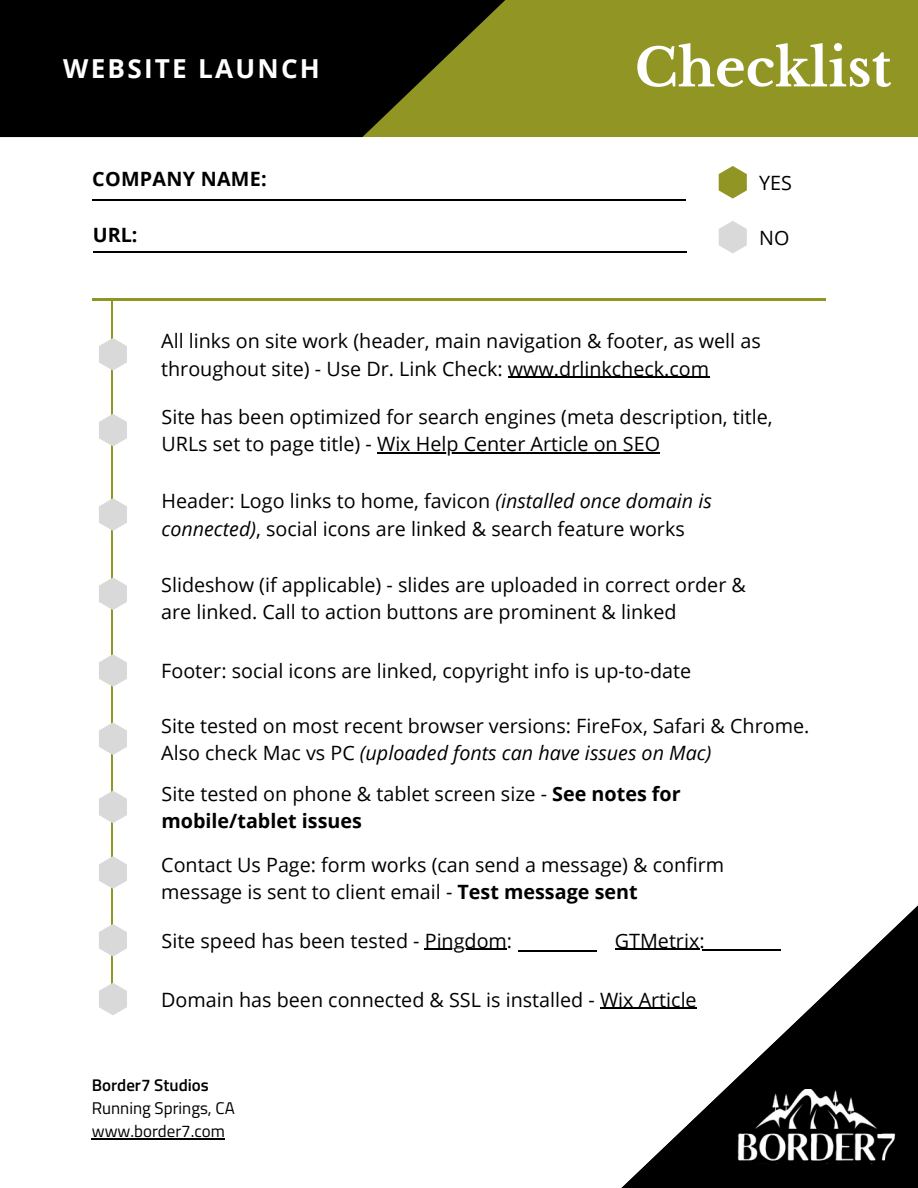
<style>
.page{position:relative;width:918px;height:1188px;background:#fff}
.page>*{position:absolute;margin:0;border:0;box-sizing:border-box;transform-origin:0 0}
.t1{font:700 52.2px "Libre Baskerville";color:#fff}
.t2{font:700 26.25px "Open Sans";letter-spacing:.085em;color:#fff}
.t3{font:19.8px/27.5px "Open Sans";color:#000}
.t4{font:700 19.8px "Open Sans";letter-spacing:.015em;color:#000}
.t5{font:16.95px "Titillium Web";color:#000}
.t6{font:600 16.95px "Titillium Web";color:#000}
.s1{font-style:italic}
.s2{font-weight:700}
</style>
<div class="page">
<div style="left:6px;top:0;width:912px;height:137px;background:#919524"></div>
<hr style="left:111px;top:300px;width:1px;height:705px;background:#919524">
<hr style="left:92px;top:299px;width:734px;height:2px;background:#919524">
<svg style="left:99px;top:338px;width:28px;height:33px"></svg>
<svg style="left:99px;top:414px;width:28px;height:32px"></svg>
<svg style="left:99px;top:498px;width:28px;height:33px"></svg>
<svg style="left:99px;top:577px;width:28px;height:33px"></svg>
<svg style="left:99px;top:654px;width:28px;height:33px"></svg>
<svg style="left:99px;top:722px;width:28px;height:33px"></svg>
<svg style="left:0;top:0;width:505px;height:137px;background:#141405"></svg>
<svg style="left:519px;top:905px;width:399px;height:283px"></svg>
<svg style="left:99px;top:791px;width:28px;height:32px"></svg>
<svg style="left:99px;top:856px;width:28px;height:33px"></svg>
<svg style="left:99px;top:924px;width:28px;height:33px"></svg>
<svg style="left:99px;top:983px;width:28px;height:32px"></svg>
<hr style="left:425px;top:949px;width:82px;height:1px;background:#000">
<hr style="left:615px;top:949px;width:84px;height:1px;background:#000">
<svg style="left:719px;top:166px;width:28px;height:33px"></svg>
<svg style="left:719px;top:221px;width:28px;height:32px"></svg>
<hr style="left:92px;top:199px;width:594px;height:2px;background:#000">
<hr style="left:93px;top:251px;width:594px;height:1px;background:#000">
<hr style="left:518px;top:951px;width:79px;height:1px;background:#000">
<hr style="left:702px;top:950px;width:79px;height:1px;background:#000">
<img style="left:728px;top:1089px;width:176px;height:75px">
<hr style="left:508px;top:377px;width:201px;height:1px;background:#000">
<hr style="left:377px;top:453px;width:283px;height:1px;background:#000">
<hr style="left:92px;top:1138px;width:133px;height:1px;background:#000">
<hr style="left:600px;top:1008px;width:97px;height:1px;background:#000">
<p class="t2" style="left:63px;top:50px;width:258px">WEBSITE LAUNCH</p>
<p class="t4" style="left:92px;top:164px;width:176px">COMPANY NAME:</p>
<p class="t4" style="left:93px;top:221px;width:46px">URL:</p>
<p class="t1" style="left:635px;top:36px;width:258px">Checklist</p>
<p class="t3" style="left:759px;top:169px;width:34px">YES</p>
<p class="t3" style="left:759px;top:223px;width:32px">NO</p>
<p class="t3" style="left:161px;top:327px;width:601px">All links on site work (header, main navigation &amp; footer, as well as throughout site) - Use Dr. Link Check: www.drlinkcheck.com</p>
<p class="t3" style="left:162px;top:403px;width:613px">Site has been optimized for search engines (meta description, title,<br>URLs set to page title) - Wix Help Center Article on SEO</p>
<p class="t3" style="left:162px;top:487px;width:552px">Header: Logo links to home, favicon <span class="s1">(installed once domain is connected)</span>, social icons are linked &amp; search feature works</p>
<p class="t3" style="left:161px;top:570px;width:586px">Slideshow (if applicable) - slides are uploaded in correct order &amp; are linked. Call to action buttons are prominent &amp; linked</p>
<p class="t3" style="left:161px;top:657px;width:532px">Footer: social icons are linked, copyright info is up-to-date</p>
<p class="t3" style="left:161px;top:711px;width:650px">Site tested on most recent browser versions: FireFox, Safari &amp; Chrome.<br>Also check Mac vs PC <span class="s1">(uploaded fonts can have issues on Mac)</span></p>
<p class="t3" style="left:162px;top:779px;width:521px">Site tested on phone &amp; tablet screen size - <span class="s2">See notes for mobile/tablet issues</span></p>
<p class="t3" style="left:161px;top:851px;width:565px">Contact Us Page: form works (can send a message) &amp; confirm message is sent to client email - <span class="s2">Test message sent</span></p>
<p class="t3" style="left:162px;top:926px;width:352px">Site speed has been tested - Pingdom:</p>
<p class="t3" style="left:615px;top:926px;width:91px">GTMetrix:</p>
<p class="t3" style="left:161px;top:985px;width:537px">Domain has been connected &amp; SSL is installed - Wix Article</p>
<p class="t6" style="left:92px;top:1071px;width:119px">Border7 Studios</p>
<p class="t5" style="left:92px;top:1095px;width:144px">Running Springs, CA</p>
<p class="t5" style="left:92px;top:1118px;width:135px">www.border7.com</p>
</div>
